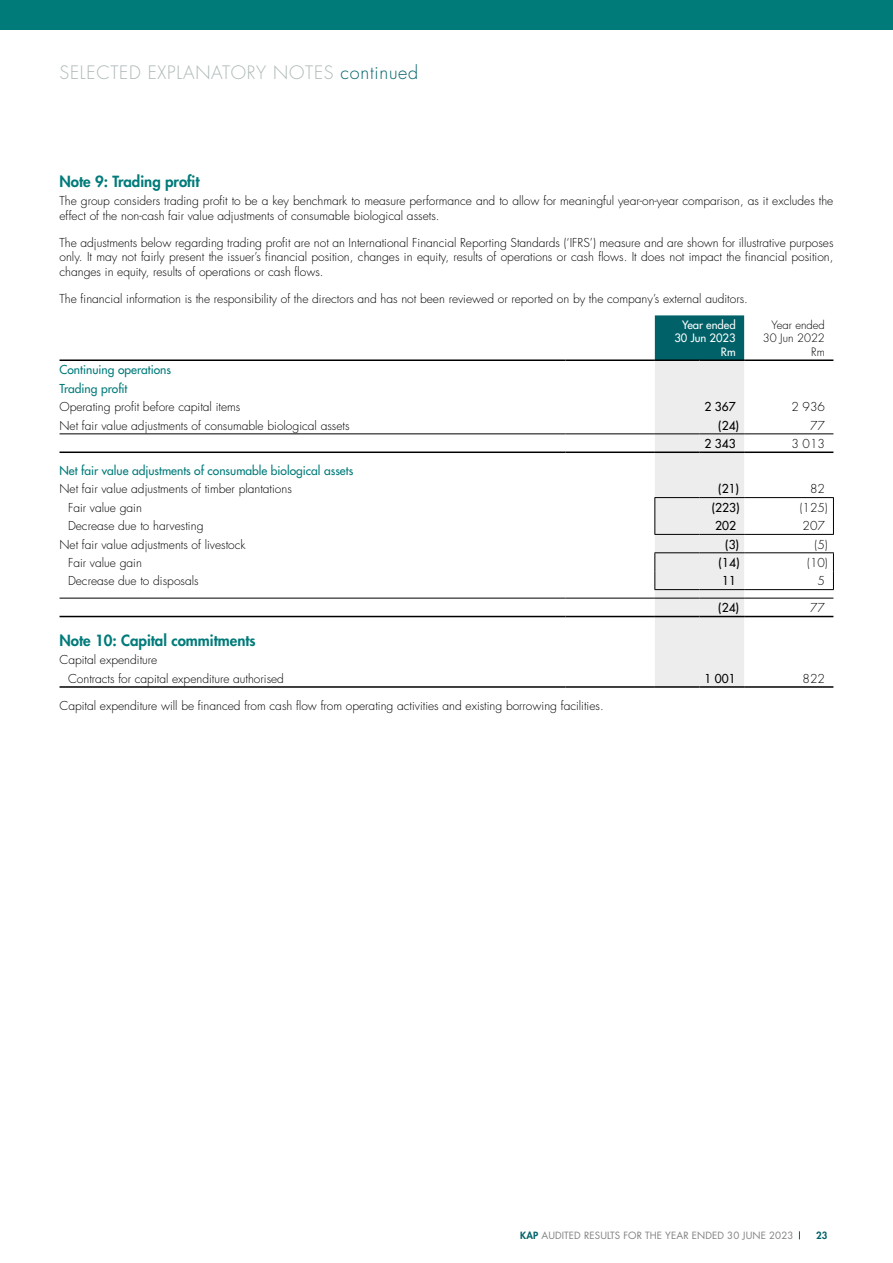
<style>
.page{position:relative;width:893px;height:1263px;background:#fff}
.page>*{position:absolute;margin:0;border:0;box-sizing:border-box;transform-origin:0 0}
.t1{font:300 18px "Futura Std";letter-spacing:.04em;color:#aeb8b9}
.t2{font:800 15px "Futura Std";color:#007b7a}
.t3{font:300 12px/14.4px "Futura Std";color:#000}
.t4{font:500 12px/18.5px "Futura Std";color:#007b7a}
.t5{font:500 12px "Futura Std";color:#000}
.t6{font:500 11.25px/13.5px "Futura Std";color:#fff;text-align:right}
.t7{font:300 11.25px/13.5px "Futura Std";color:#000;text-align:right}
.t8{font:9.75px "Futura Std";letter-spacing:.01em;color:#808285}
.t9{font:800 9.75px "Futura Std";color:#006268}
.s1{color:#006268}
.s2{font-weight:800;color:#006268}
</style>
<div class="page">
<div style="left:0;top:0;width:893px;height:30px;background:#007b7a"></div>
<hr style="left:60px;top:616px;width:506px;height:1px;background:#000">
<hr style="left:566px;top:616px;width:89px;height:1px;background:#000">
<hr style="left:744px;top:616px;width:89px;height:1px;background:#000">
<hr style="left:60px;top:598px;width:506px;height:1px;background:#000">
<hr style="left:566px;top:598px;width:89px;height:1px;background:#000">
<hr style="left:744px;top:598px;width:89px;height:1px;background:#000">
<hr style="left:60px;top:451px;width:506px;height:2px;background:#000">
<hr style="left:566px;top:451px;width:89px;height:2px;background:#000">
<hr style="left:744px;top:451px;width:89px;height:2px;background:#000">
<hr style="left:60px;top:433px;width:506px;height:1px;background:#000">
<hr style="left:566px;top:433px;width:89px;height:1px;background:#000">
<hr style="left:744px;top:433px;width:89px;height:1px;background:#000">
<hr style="left:60px;top:359px;width:506px;height:2px;background:#000">
<hr style="left:566px;top:359px;width:89px;height:2px;background:#000">
<hr style="left:744px;top:359px;width:89px;height:2px;background:#000">
<hr style="left:744px;top:497px;width:90px;height:1px;background:#000">
<svg style="left:833px;top:498px;width:1px;height:36px"></svg>
<hr style="left:744px;top:534px;width:90px;height:1px;background:#000">
<hr style="left:744px;top:552px;width:90px;height:1px;background:#000">
<svg style="left:654px;top:315px;width:90px;height:371px;background:#cad6d7"></svg>
<svg style="left:833px;top:553px;width:1px;height:36px"></svg>
<hr style="left:654px;top:589px;width:45px;height:1px;background:#000">
<hr style="left:699px;top:589px;width:45px;height:1px;background:#000">
<hr style="left:744px;top:589px;width:90px;height:1px;background:#000">
<hr style="left:60px;top:686px;width:506px;height:2px;background:#000">
<hr style="left:566px;top:686px;width:89px;height:2px;background:#000">
<hr style="left:655px;top:686px;width:44px;height:2px;background:#000">
<hr style="left:699px;top:686px;width:45px;height:2px;background:#000">
<hr style="left:744px;top:686px;width:89px;height:2px;background:#000">
<h1 class="t1" style="left:60px;top:61px;width:360px">SELECTED EXPLANATORY NOTES <span class="s1">continued</span></h1>
<p class="t2" style="left:60px;top:172px;width:142px">Note 9: Trading profit</p>
<p class="t3" style="left:60px;top:194px;width:775px">The group considers trading profit to be a key benchmark to measure performance and to allow for meaningful year-on-year comparison, as it excludes the effect of the non-cash fair value adjustments of consumable biological assets.</p>
<p class="t3" style="left:60px;top:235px;width:775px;text-align:justify">The adjustments below regarding trading profit are not an International Financial Reporting Standards (‘IFRS’) measure and are shown for illustrative purposes only. It may not fairly present the issuer’s financial position, changes in equity, results of operations or cash flows. It does not impact the financial position, changes in equity, results of operations or cash flows.</p>
<p class="t3" style="left:60px;top:291px;width:690px">The financial information is the responsibility of the directors and has not been reviewed or reported on by the company’s external auditors.</p>
<p class="t6" style="left:674px;top:318px;width:63px">Year ended<br>30 Jun 2023</p>
<p class="t7" style="left:763px;top:318px;width:64px">Year ended<br>30 Jun 2022</p>
<p class="t6" style="left:721px;top:345px;width:16px">Rm</p>
<p class="t7" style="left:811px;top:345px;width:15px">Rm</p>
<p class="t4" style="left:60px;top:361px;width:113px">Continuing operations<br>Trading profit</p>
<p class="t3" style="left:60px;top:400px;width:182px">Operating profit before capital items</p>
<p class="t5" style="left:704px;top:399px;width:33px">2 367</p>
<p class="t3" style="left:791px;top:400px;width:35px">2 936</p>
<p class="t3" style="left:60px;top:418px;width:292px">Net fair value adjustments of consumable biological assets</p>
<p class="t5" style="left:718px;top:418px;width:22px">(24)</p>
<p class="t3" style="left:810px;top:418px;width:16px">77</p>
<p class="t5" style="left:704px;top:436px;width:33px">2 343</p>
<p class="t3" style="left:791px;top:437px;width:35px">3 013</p>
<p class="t4" style="left:60px;top:461px;width:295px">Net fair value adjustments of consumable biological assets</p>
<p class="t3" style="left:60px;top:482px;width:234px">Net fair value adjustments of timber plantations</p>
<p class="t5" style="left:718px;top:481px;width:22px">(21)</p>
<p class="t3" style="left:810px;top:482px;width:16px">82</p>
<p class="t3" style="left:68px;top:500px;width:75px">Fair value gain</p>
<p class="t5" style="left:712px;top:500px;width:29px">(223)</p>
<p class="t3" style="left:800px;top:500px;width:30px">(125)</p>
<p class="t3" style="left:68px;top:519px;width:137px">Decrease due to harvesting</p>
<p class="t5" style="left:715px;top:518px;width:22px">202</p>
<p class="t3" style="left:803px;top:519px;width:24px">207</p>
<p class="t3" style="left:60px;top:537px;width:188px">Net fair value adjustments of livestock</p>
<p class="t5" style="left:725px;top:537px;width:15px">(3)</p>
<p class="t3" style="left:815px;top:537px;width:15px">(5)</p>
<p class="t3" style="left:68px;top:556px;width:75px">Fair value gain</p>
<p class="t5" style="left:719px;top:555px;width:22px">(14)</p>
<p class="t3" style="left:807px;top:556px;width:22px">(10)</p>
<p class="t3" style="left:68px;top:574px;width:132px">Decrease due to disposals</p>
<p class="t5" style="left:722px;top:573px;width:15px">11</p>
<p class="t3" style="left:817px;top:574px;width:9px">5</p>
<p class="t5" style="left:718px;top:600px;width:22px">(24)</p>
<p class="t3" style="left:810px;top:601px;width:16px">77</p>
<p class="t2" style="left:60px;top:631px;width:198px">Note 10: Capital commitments</p>
<p class="t3" style="left:68px;top:651px;width:217px;line-height:18.5px;text-indent:-9px">Capital expenditure<br>Contracts for capital expenditure authorised</p>
<p class="t5" style="left:704px;top:671px;width:33px">1 001</p>
<p class="t3" style="left:803px;top:671px;width:24px">822</p>
<p class="t3" style="left:60px;top:698px;width:546px">Capital expenditure will be financed from cash flow from operating activities and existing borrowing facilities.</p>
<p class="t8" style="left:520px;top:1229px;width:275px"><span class="s2">KAP</span> AUDITED RESULTS FOR THE YEAR ENDED 30 JUNE 2023</p>
<p class="t9" style="left:816px;top:1229px;width:13px">23</p>
</div>
